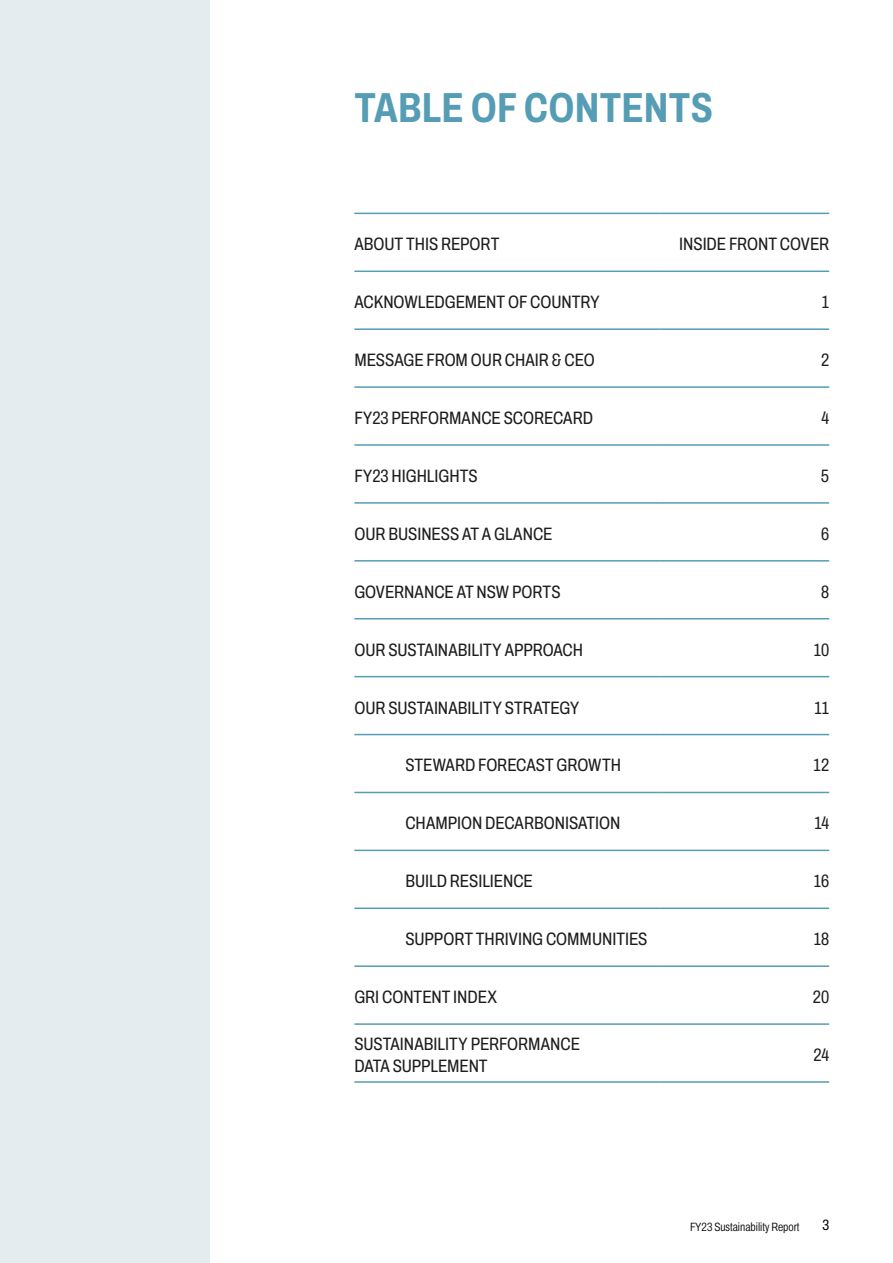
<style>
.page{position:relative;width:893px;height:1263px;background:#fff}
.page>*{position:absolute;margin:0;border:0;box-sizing:border-box;transform-origin:0 0}
.t1{font:700 42px "Archivo Condensed";letter-spacing:.005em;color:#559cb5}
.t2{font:18px/21.6px "Archivo Condensed";color:#1d1d1d}
.t3{font:15px "Archivo Condensed";color:#000}
.t4{font:300 12px "Archivo Condensed";color:#000}
</style>
<div class="page">
<div style="left:0;top:0;width:209px;height:1263px;background:#e5ecf0"></div>
<hr style="left:354px;top:213px;width:305px;height:1px;background:#559cb5">
<hr style="left:659px;top:213px;width:170px;height:1px;background:#559cb5">
<hr style="left:354px;top:271px;width:305px;height:1px;background:#559cb5">
<hr style="left:659px;top:271px;width:170px;height:1px;background:#559cb5">
<hr style="left:354px;top:328px;width:305px;height:2px;background:#559cb5">
<hr style="left:659px;top:328px;width:170px;height:2px;background:#559cb5">
<hr style="left:354px;top:386px;width:305px;height:2px;background:#559cb5">
<hr style="left:659px;top:386px;width:170px;height:2px;background:#559cb5">
<hr style="left:354px;top:444px;width:305px;height:2px;background:#559cb5">
<hr style="left:659px;top:444px;width:170px;height:2px;background:#559cb5">
<hr style="left:354px;top:502px;width:305px;height:2px;background:#559cb5">
<hr style="left:659px;top:502px;width:170px;height:2px;background:#559cb5">
<hr style="left:354px;top:560px;width:305px;height:2px;background:#559cb5">
<hr style="left:659px;top:560px;width:170px;height:2px;background:#559cb5">
<hr style="left:354px;top:618px;width:305px;height:1px;background:#559cb5">
<hr style="left:659px;top:618px;width:170px;height:1px;background:#559cb5">
<hr style="left:354px;top:1023px;width:305px;height:2px;background:#559cb5">
<hr style="left:659px;top:1023px;width:170px;height:2px;background:#559cb5">
<hr style="left:354px;top:1081px;width:305px;height:2px;background:#559cb5">
<hr style="left:659px;top:1081px;width:170px;height:2px;background:#559cb5">
<hr style="left:354px;top:676px;width:305px;height:1px;background:#559cb5">
<hr style="left:659px;top:676px;width:170px;height:1px;background:#559cb5">
<hr style="left:354px;top:734px;width:305px;height:1px;background:#559cb5">
<hr style="left:659px;top:734px;width:170px;height:1px;background:#559cb5">
<hr style="left:354px;top:792px;width:305px;height:1px;background:#559cb5">
<hr style="left:659px;top:792px;width:170px;height:1px;background:#559cb5">
<hr style="left:354px;top:850px;width:305px;height:1px;background:#559cb5">
<hr style="left:659px;top:850px;width:170px;height:1px;background:#559cb5">
<hr style="left:354px;top:907px;width:305px;height:2px;background:#559cb5">
<hr style="left:659px;top:907px;width:170px;height:2px;background:#559cb5">
<hr style="left:354px;top:965px;width:305px;height:2px;background:#559cb5">
<hr style="left:659px;top:965px;width:170px;height:2px;background:#559cb5">
<h1 class="t1" style="left:354px;top:76px;width:360px">TABLE OF CONTENTS</h1>
<p class="t2" style="left:354px;top:233px;width:147px">ABOUT THIS REPORT</p>
<p class="t2" style="left:679px;top:233px;width:151px">INSIDE FRONT COVER</p>
<p class="t2" style="left:354px;top:291px;width:247px">ACKNOWLEDGEMENT OF COUNTRY</p>
<p class="t2" style="left:822px;top:291px;width:9px">1</p>
<p class="t2" style="left:354px;top:349px;width:242px">MESSAGE FROM OUR CHAIR &amp; CEO</p>
<p class="t2" style="left:821px;top:349px;width:10px">2</p>
<p class="t2" style="left:354px;top:407px;width:240px">FY23 PERFORMANCE SCORECARD</p>
<p class="t2" style="left:821px;top:407px;width:9px">4</p>
<p class="t2" style="left:354px;top:465px;width:125px">FY23 HIGHLIGHTS</p>
<p class="t2" style="left:821px;top:465px;width:10px">5</p>
<p class="t2" style="left:354px;top:523px;width:200px">OUR BUSINESS AT A GLANCE</p>
<p class="t2" style="left:821px;top:523px;width:10px">6</p>
<p class="t2" style="left:354px;top:581px;width:208px">GOVERNANCE AT NSW PORTS</p>
<p class="t2" style="left:821px;top:581px;width:10px">8</p>
<p class="t2" style="left:354px;top:639px;width:230px">OUR SUSTAINABILITY APPROACH</p>
<p class="t2" style="left:814px;top:639px;width:17px">10</p>
<p class="t2" style="left:354px;top:696px;width:227px">OUR SUSTAINABILITY STRATEGY</p>
<p class="t2" style="left:814px;top:696px;width:16px">11</p>
<p class="t2" style="left:405px;top:754px;width:217px">STEWARD FORECAST GROWTH</p>
<p class="t2" style="left:813px;top:754px;width:17px">12</p>
<p class="t2" style="left:405px;top:812px;width:217px">CHAMPION DECARBONISATION</p>
<p class="t2" style="left:814px;top:812px;width:16px">14</p>
<p class="t2" style="left:405px;top:870px;width:129px">BUILD RESILIENCE</p>
<p class="t2" style="left:814px;top:870px;width:17px">16</p>
<p class="t2" style="left:405px;top:928px;width:244px">SUPPORT THRIVING COMMUNITIES</p>
<p class="t2" style="left:814px;top:928px;width:17px">18</p>
<p class="t2" style="left:354px;top:986px;width:144px">GRI CONTENT INDEX</p>
<p class="t2" style="left:813px;top:986px;width:18px">20</p>
<p class="t2" style="left:354px;top:1033px;width:227px">SUSTAINABILITY PERFORMANCE<br>DATA SUPPLEMENT</p>
<p class="t2" style="left:814px;top:1044px;width:17px">24</p>
<p class="t4" style="left:690px;top:1218px;width:111px">FY23 Sustainability Report</p>
<p class="t3" style="left:822px;top:1213px;width:8px">3</p>
</div>
